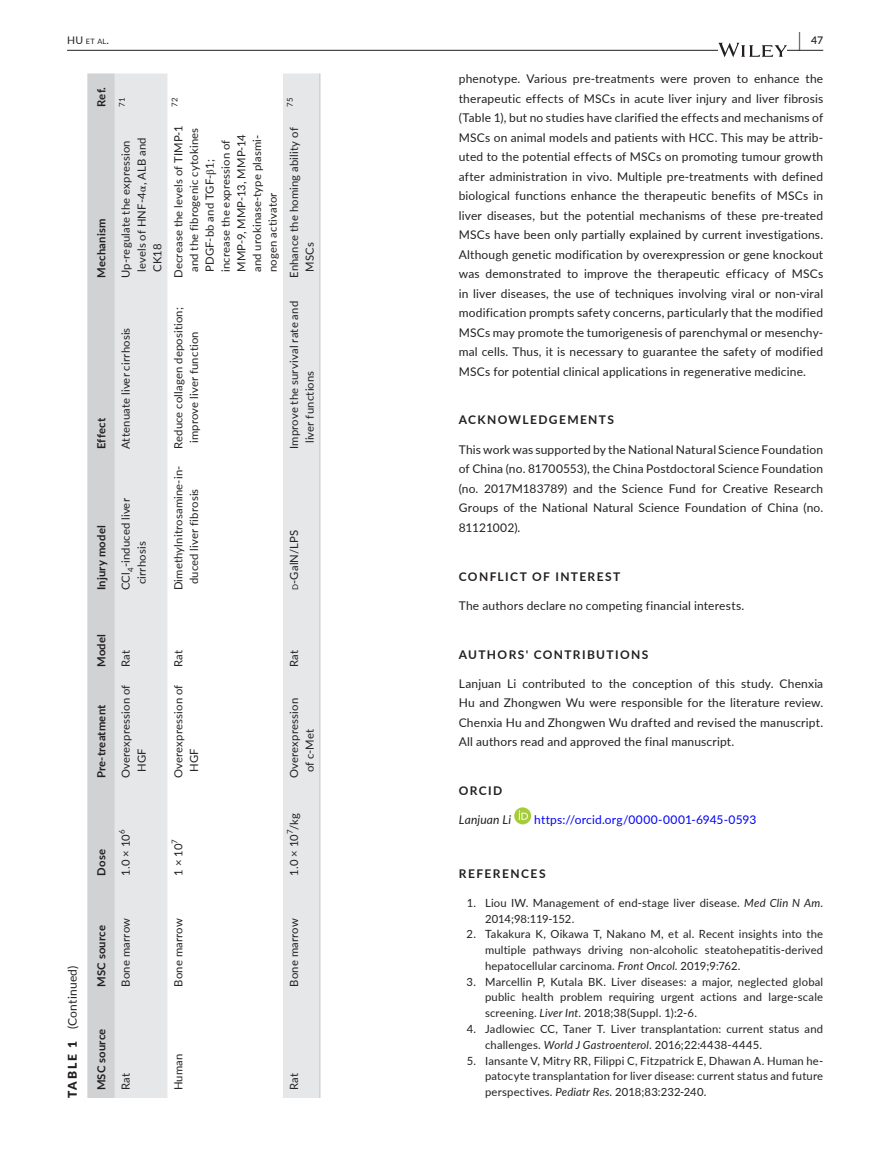
<style>
.page{position:relative;width:893px;height:1174px;background:#fff}
.page>*{position:absolute;margin:0;border:0;box-sizing:border-box;transform-origin:0 0}
.t1{font:600 19.5px "Lato";color:#231f20;scale:.48 1}
.t2{font:12px/19.5px "Lato";letter-spacing:.015em;color:#231f20;text-align:justify}
.t3{font:700 12px "Lato";letter-spacing:.115em;color:#231f20}
.t4{font:12px "Lato";letter-spacing:.01em;color:#00f}
.t5{font:italic 12px "Lato";letter-spacing:.015em;color:#231f20}
.t6{font:11.25px/15.8px "Lato";letter-spacing:.015em;color:#231f20}
.t7{font:700 11.25px "Lato";letter-spacing:.02em;color:#231f20}
.t8{font:600 10.5px "Lato";color:#231f20}
.t9{font:7.8px "Lato";color:#231f20}
.t10{font:7.35px "Lato";color:#231f20}
.s1{font-size:10.5px}
.s2{font-family:"STIX"}
.s3{font-size:7.8px}
.s4{font-style:italic}
.s5{font-weight:900}
</style>
<div class="page">
<hr style="left:67px;top:50px;width:756px;height:1px;background:#231f20">
<svg style="left:718px;top:43px;width:69px;height:14px"></svg>
<svg style="left:514px;top:807px;width:17px;height:17px"></svg>
<svg style="left:519px;top:810px;width:9px;height:9px"></svg>
<svg style="left:87px;top:73px;width:28px;height:1025px;background:#d4d5d7"></svg>
<svg style="left:115px;top:73px;width:204px;height:1025px"></svg>
<hr style="left:319px;top:994px;width:2px;height:104px;background:#d1d2d4">
<hr style="left:319px;top:883px;width:2px;height:111px;background:#d1d2d4">
<hr style="left:319px;top:785px;width:2px;height:98px;background:#d1d2d4">
<hr style="left:319px;top:674px;width:2px;height:111px;background:#d1d2d4">
<hr style="left:319px;top:598px;width:2px;height:76px;background:#d1d2d4">
<hr style="left:319px;top:457px;width:2px;height:141px;background:#d1d2d4">
<hr style="left:319px;top:285px;width:2px;height:172px;background:#d1d2d4">
<hr style="left:319px;top:114px;width:2px;height:171px;background:#d1d2d4">
<hr style="left:319px;top:73px;width:2px;height:41px;background:#d1d2d4">
<h1 class="t1" style="left:798px;top:26px;width:7px">|</h1>
<p class="t10" style="left:67px;top:36px;width:43px"><span class="s1">HU</span> et al<span class="s1">.</span></p>
<p class="t8" style="left:811px;top:33px;width:14px">47</p>
<p class="t2" style="left:459px;top:68px;width:366px">phenotype. Various pre‐treatments were proven to enhance the therapeutic effects of MSCs in acute liver injury and liver fibrosis (Table 1), but no studies have clarified the effects and mechanisms of MSCs on animal models and patients with HCC. This may be attrib‐ uted to the potential effects of MSCs on promoting tumour growth after administration in vivo. Multiple pre‐treatments with defined biological functions enhance the therapeutic benefits of MSCs in liver diseases, but the potential mechanisms of these pre‐treated MSCs have been only partially explained by current investigations.<br>Although genetic modification by overexpression or gene knockout was demonstrated to improve the therapeutic efficacy of MSCs in liver diseases, the use of techniques involving viral or non‐viral modification prompts safety concerns, particularly that the modified MSCs may promote the tumorigenesis of parenchymal or mesenchy‐ mal cells. Thus, it is necessary to guarantee the safety of modified MSCs for potential clinical applications in regenerative medicine.</p>
<p class="t3" style="left:459px;top:411px;width:157px">ACKNOWLEDGEMENTS</p>
<p class="t2" style="left:459px;top:439px;width:366px">This work was supported by the National Natural Science Foundation of China (no. 81700553), the China Postdoctoral Science Foundation (no. 2017M183789) and the Science Fund for Creative Research Groups of the National Natural Science Foundation of China (no.<br>81121002).</p>
<p class="t3" style="left:459px;top:567px;width:163px">CONFLICT OF INTEREST</p>
<p class="t2" style="left:459px;top:595px;width:287px">The authors declare no competing financial interests.</p>
<p class="t3" style="left:459px;top:645px;width:191px">AUTHORS' CONTRIBUTIONS</p>
<p class="t2" style="left:459px;top:673px;width:366px">Lanjuan Li contributed to the conception of this study. Chenxia Hu and Zhongwen Wu were responsible for the literature review.<br>Chenxia Hu and Zhongwen Wu drafted and revised the manuscript.<br>All authors read and approved the final manuscript.</p>
<p class="t3" style="left:459px;top:782px;width:45px">ORCID</p>
<p class="t5" style="left:459px;top:811px;width:54px">Lanjuan Li</p>
<p class="t4" style="left:534px;top:811px;width:224px">https://orcid.org/0000-0001-6945-0593</p>
<p class="t7" style="left:93px;top:107px;width:21px;rotate:-90deg">Ref.</p>
<p class="t9" style="left:169px;top:107px;width:11px;rotate:-90deg">72</p>
<p class="t9" style="left:285px;top:107px;width:11px;rotate:-90deg">75</p>
<p class="t9" style="left:116px;top:107px;width:11px;rotate:-90deg">71</p>
<p class="t6" style="left:170px;top:272px;width:148px;text-indent:-6px;rotate:-90deg">Decrease the levels of TIMP‐1 and the fibrogenic cytokines<br>PDGF‐bb and TGF‐<span class="s2">β</span>1; increase the expression of<br>MMP‐9, MMP‐13, MMP‐14 and urokinase‐type plasmi‐ nogen activator</p>
<p class="t6" style="left:286px;top:272px;width:146px;text-indent:-6px;rotate:-90deg">Enhance the homing ability of<br>MSCs</p>
<p class="t6" style="left:117px;top:272px;width:136px;text-indent:-6px;rotate:-90deg">Up‐regulate the expression levels of HNF‐4<span class="s2">α</span>, ALB and<br>CK18</p>
<p class="t7" style="left:93px;top:278px;width:61px;rotate:-90deg">Mechanism</p>
<p class="t6" style="left:286px;top:443px;width:144px;text-indent:-6px;rotate:-90deg">Improve the survival rate and liver functions</p>
<p class="t6" style="left:170px;top:443px;width:137px;text-indent:-6px;rotate:-90deg">Reduce collagen deposition; improve liver function</p>
<p class="t6" style="left:117px;top:449px;width:123px;rotate:-90deg">Attenuate liver cirrhosis</p>
<p class="t7" style="left:93px;top:449px;width:33px;rotate:-90deg">Effect</p>
<p class="t6" style="left:170px;top:584px;width:120px;text-indent:-6px;rotate:-90deg">Dimethylnitrosamine‐in‐ duced liver fibrosis</p>
<p class="t6" style="left:117px;top:584px;width:88px;text-indent:-6px;rotate:-90deg">CCl<sub>4</sub>‐induced liver cirrhosis</p>
<p class="t7" style="left:93px;top:590px;width:66px;rotate:-90deg">Injury model</p>
<p class="t6" style="left:286px;top:590px;width:62px;rotate:-90deg"><span class="s3">d</span>‐GalN/LPS</p>
<p class="t7" style="left:93px;top:667px;width:35px;rotate:-90deg">Model</p>
<p class="t6" style="left:286px;top:667px;width:19px;rotate:-90deg">Rat</p>
<p class="t6" style="left:117px;top:667px;width:19px;rotate:-90deg">Rat</p>
<p class="t6" style="left:170px;top:667px;width:19px;rotate:-90deg">Rat</p>
<p class="t6" style="left:117px;top:772px;width:89px;text-indent:-6px;rotate:-90deg">Overexpression of<br>HGF</p>
<p class="t6" style="left:170px;top:772px;width:89px;text-indent:-6px;rotate:-90deg">Overexpression of<br>HGF</p>
<p class="t6" style="left:286px;top:772px;width:76px;text-indent:-6px;rotate:-90deg">Overexpression of c‐Met</p>
<p class="t7" style="left:93px;top:778px;width:75px;rotate:-90deg">Pre‐treatment</p>
<p class="t6" style="left:286px;top:875px;width:64px;rotate:-90deg">1.0 × 10 /kg</p>
<p class="t6" style="left:117px;top:875px;width:48px;rotate:-90deg">1.0 × 10<sup>6</sup></p>
<p class="t9" style="left:285px;top:834px;width:6px;rotate:-90deg">7</p>
<p class="t9" style="left:169px;top:844px;width:6px;rotate:-90deg">7</p>
<p class="t6" style="left:170px;top:875px;width:33px;rotate:-90deg">1×10</p>
<p class="t7" style="left:93px;top:875px;width:28px;rotate:-90deg">Dose</p>
<p class="t3" style="left:459px;top:864px;width:88px">REFERENCES</p>
<p class="t6" style="left:485px;top:894px;width:340px;text-indent:-18px">1. Liou IW. Management of end‐stage liver disease. <span class="s4">Med Clin N Am</span>.<br>2014;98:119‐152.</p>
<p class="t6" style="left:485px;top:926px;width:340px;text-align:justify;text-indent:-18px">2. Takakura K, Oikawa T, Nakano M, et al. Recent insights into the multiple pathways driving non‐alcoholic steatohepatitis‐derived hepatocellular carcinoma. <span class="s4">Front Oncol</span>. 2019;9:762.</p>
<p class="t6" style="left:485px;top:973px;width:340px;text-align:justify;text-indent:-18px">3. Marcellin P, Kutala BK. Liver diseases: a major, neglected global public health problem requiring urgent actions and large‐scale screening. <span class="s4">Liver Int</span>. 2018;38(Suppl. 1):2‐6.</p>
<p class="t6" style="left:485px;top:1020px;width:340px;text-indent:-18px">4. Jadlowiec CC, Taner T. Liver transplantation: current status and challenges. <span class="s4">World J Gastroenterol</span>. 2016;22:4438‐4445.</p>
<p class="t6" style="left:485px;top:1052px;width:340px;text-align:justify;text-indent:-18px">5. Iansante V, Mitry RR, Filippi C, Fitzpatrick E, Dhawan A. Human he‐ patocyte transplantation for liver disease: current status and future perspectives. <span class="s4">Pediatr Res</span>. 2018;83:232‐240.</p>
<p class="t6" style="left:117px;top:986px;width:70px;rotate:-90deg">Bone marrow</p>
<p class="t6" style="left:170px;top:986px;width:70px;rotate:-90deg">Bone marrow</p>
<p class="t6" style="left:286px;top:986px;width:70px;rotate:-90deg">Bone marrow</p>
<p class="t7" style="left:93px;top:986px;width:63px;rotate:-90deg">MSC source</p>
<p class="t2" style="left:62px;top:1098px;width:134px;rotate:-90deg"><span class="s5">TABLE 1</span> (Continued)</p>
<p class="t7" style="left:93px;top:1090px;width:63px;rotate:-90deg">MSC source</p>
<p class="t6" style="left:170px;top:1090px;width:38px;rotate:-90deg">Human</p>
<p class="t6" style="left:117px;top:1090px;width:19px;rotate:-90deg">Rat</p>
<p class="t6" style="left:286px;top:1090px;width:19px;rotate:-90deg">Rat</p>
</div>
